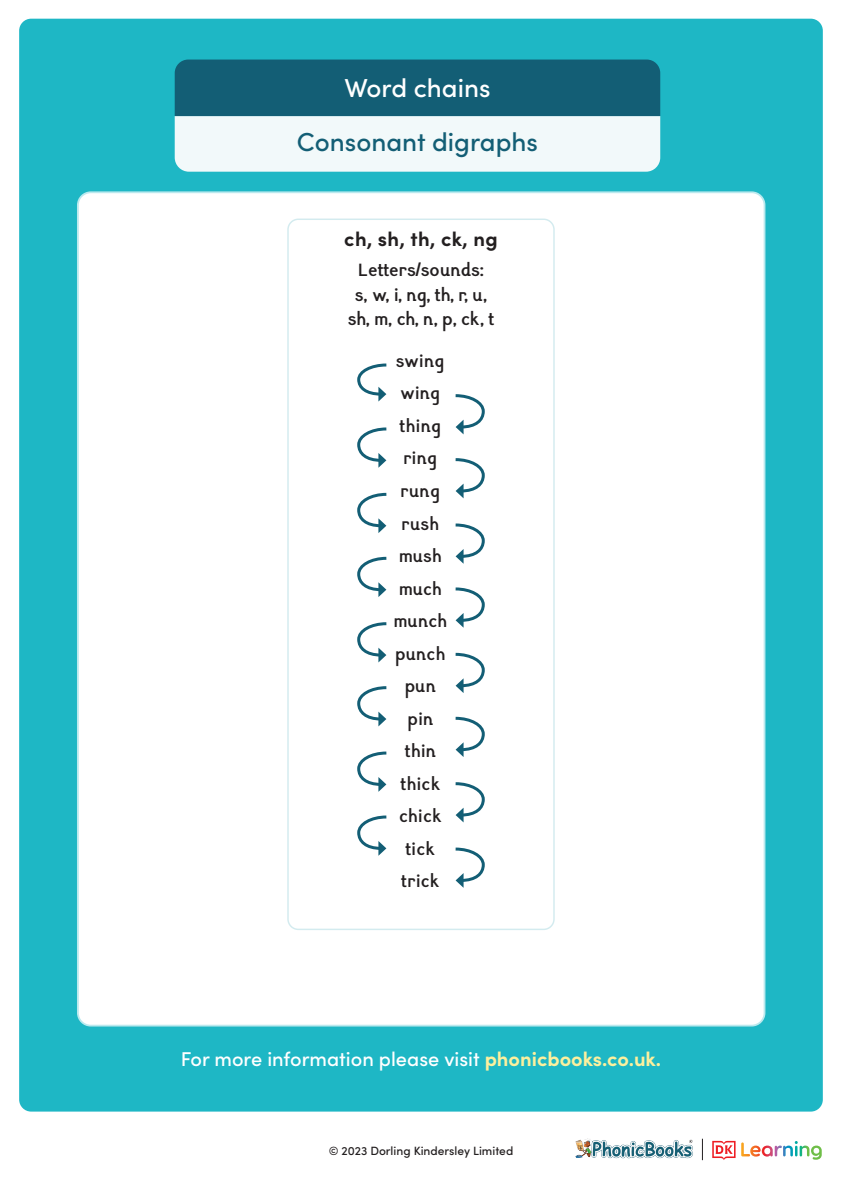
<style>
.page{position:relative;width:842px;height:1191px;background:#fff}
.page>*{position:absolute;margin:0;border:0;box-sizing:border-box;transform-origin:0 0}
.t1{font:500 26px "Sofia Pro";color:#135e75}
.t2{font:500 26px "Sofia Pro";color:#fff}
.t3{font:100 20.3px/24.3px "Sylexiad Sans";letter-spacing:.01em;color:#231f20;text-align:center}
.t4{font:100 20px "Sylexiad Sans";letter-spacing:.02em;color:#231f20}
.t5{font:500 20px "Sofia Pro";color:#fff}
.t6{font:700 20px "Sofia Pro";letter-spacing:.02em;color:#231f20}
.t7{font:500 12px "Sofia Pro";color:#231f20}
.s1{font-weight:700;color:#fcf09e}
</style>
<div class="page">
<div style="left:19px;top:19px;width:804px;height:1092px;background:#1eb7c5;border-radius:12px"></div>
<svg style="left:701px;top:1138px;width:121px;height:22px"></svg>
<img style="left:575px;top:1138px;width:118px;height:21px">
<div style="left:78px;top:192px;width:686px;height:833px;background:#fff;border-radius:13px"></div>
<div style="left:287px;top:218px;width:268px;height:712px;border:1px solid #d3ebef;border-radius:10px"></div>
<svg style="left:357px;top:363px;width:30px;height:38px"></svg>
<svg style="left:357px;top:492px;width:30px;height:41px"></svg>
<svg style="left:357px;top:622px;width:30px;height:40px"></svg>
<svg style="left:357px;top:751px;width:30px;height:41px"></svg>
<svg style="left:357px;top:427px;width:30px;height:41px"></svg>
<svg style="left:357px;top:556px;width:30px;height:41px"></svg>
<svg style="left:357px;top:686px;width:30px;height:40px"></svg>
<svg style="left:357px;top:815px;width:30px;height:40px"></svg>
<svg style="left:455px;top:394px;width:30px;height:40px"></svg>
<svg style="left:455px;top:523px;width:30px;height:41px"></svg>
<svg style="left:455px;top:652px;width:30px;height:41px"></svg>
<svg style="left:455px;top:782px;width:30px;height:40px"></svg>
<svg style="left:455px;top:847px;width:30px;height:41px"></svg>
<svg style="left:455px;top:458px;width:30px;height:40px"></svg>
<svg style="left:455px;top:587px;width:30px;height:41px"></svg>
<svg style="left:455px;top:716px;width:30px;height:41px"></svg>
<svg style="left:175px;top:60px;width:485px;height:112px;background:#81abb7"></svg>
<h1 class="t2" style="left:344px;top:69px;width:148px">Word chains</h1>
<h1 class="t1" style="left:297px;top:123px;width:242px">Consonant digraphs</h1>
<p class="t6" style="left:344px;top:224px;width:155px">ch, sh, th, ck, ng</p>
<p class="t3" style="left:348px;top:259px;width:147px">Letters/sounds:<br>s, w, i, ng, th, r, u, sh, m, ch, n, p, ck, t</p>
<p class="t4" style="left:396px;top:351px;width:50px">swing</p>
<p class="t4" style="left:400px;top:383px;width:41px">wing</p>
<p class="t4" style="left:399px;top:416px;width:43px">thing</p>
<p class="t4" style="left:403px;top:448px;width:35px">ring</p>
<p class="t4" style="left:401px;top:481px;width:41px">rung</p>
<p class="t4" style="left:401px;top:513px;width:39px">rush</p>
<p class="t4" style="left:399px;top:546px;width:45px">mush</p>
<p class="t4" style="left:399px;top:578px;width:44px">much</p>
<p class="t4" style="left:393px;top:611px;width:55px">munch</p>
<p class="t4" style="left:395px;top:643px;width:52px">punch</p>
<p class="t4" style="left:405px;top:676px;width:33px">pun</p>
<p class="t4" style="left:407px;top:708px;width:27px">pin</p>
<p class="t4" style="left:405px;top:741px;width:33px">thin</p>
<p class="t4" style="left:400px;top:774px;width:41px">thick</p>
<p class="t4" style="left:399px;top:806px;width:44px">chick</p>
<p class="t4" style="left:405px;top:839px;width:31px">tick</p>
<p class="t4" style="left:401px;top:871px;width:40px">trick</p>
<p class="t5" style="left:181px;top:1044px;width:482px">For more information please visit <span class="s1">phonicbooks.co.uk.</span></p>
<p class="t7" style="left:329px;top:1141px;width:186px">© 2023 Dorling Kindersley Limited</p>
</div>
